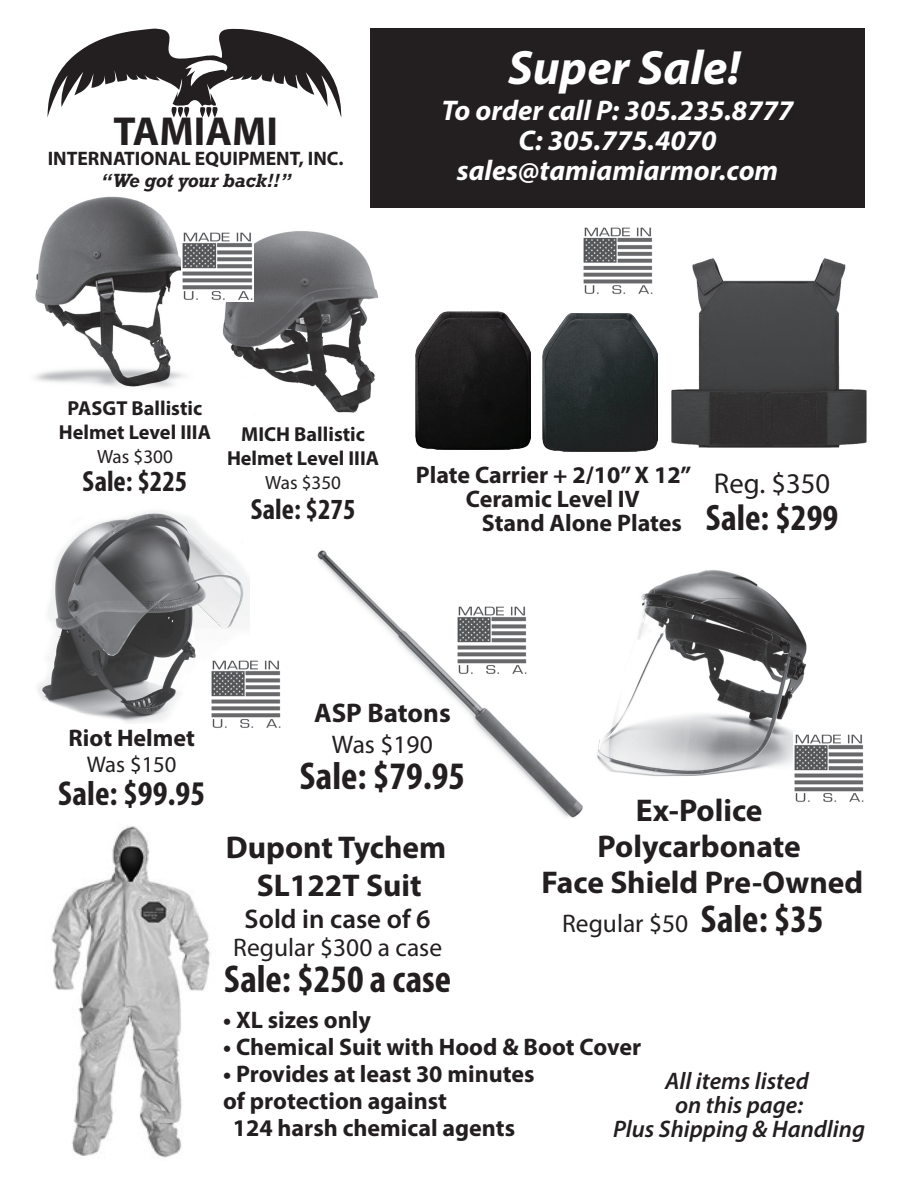
<style>
.page{position:relative;width:918px;height:1188px;background:#fff}
.page>*{position:absolute;margin:0;border:0;box-sizing:border-box;transform-origin:0 0}
.t1{font:italic 700 48.45px "Myriad Pro";color:#fff}
.t2{font:700 40.65px "Myriad Pro";color:#231f20}
.t3{font:700 condensed 39px "Myriad Pro";color:#231f20}
.t4{font:700 condensed 34.8px "Myriad Pro";color:#231f20}
.t5{font:700 31.5px/36px "Myriad Pro";color:#231f20;text-align:center}
.t6{font:700 condensed 29.25px "Myriad Pro";color:#231f20}
.t7{font:28.65px "Myriad Pro";color:#231f20}
.t8{font:italic 700 28.5px/30px "Myriad Pro";color:#fff;text-align:center}
.t9{font:600 27px "Myriad Pro";color:#231f20}
.t10{font:700 27px "Myriad Pro";color:#231f20}
.t11{font:25.5px "Myriad Pro";color:#231f20}
.t12{font:700 24px "Myriad Pro";color:#231f20}
.t13{font:italic 600 24px/24px "Myriad Pro";color:#231f20;text-align:center}
.t14{font:22.65px "Myriad Pro";color:#231f20}
.t15{font:700 20.25px/24.3px "Myriad Pro";color:#231f20;text-align:center}
.t16{font:700 19.5px "Myriad Pro";color:#231f20}
.t17{font:19.2px "Myriad Pro";color:#231f20}
.t18{font:italic 700 18px "Rockwell";letter-spacing:-.02em;color:#231f20}
.s1{font-stretch:condensed;font-size:37.05px}
.s2{font-weight:700;font-stretch:condensed;font-size:39px}
</style>
<div class="page">
<img style="left:317px;top:550px;width:266px;height:268px">
<div style="left:371px;top:29px;width:494px;height:179px;background:#231f20"></div>
<img style="left:671px;top:258px;width:196px;height:190px">
<img style="left:542px;top:313px;width:116px;height:139px">
<img style="left:415px;top:311px;width:116px;height:139px">
<img style="left:35px;top:196px;width:150px;height:192px">
<img style="left:222px;top:231px;width:157px;height:182px">
<img style="left:37px;top:511px;width:212px;height:212px">
<img style="left:51px;top:826px;width:160px;height:332px">
<img style="left:597px;top:570px;width:210px;height:207px">
<img style="left:793px;top:732px;width:71px;height:70px">
<svg style="left:47px;top:28px;width:294px;height:90px"></svg>
<img style="left:210px;top:658px;width:71px;height:70px">
<img style="left:457px;top:605px;width:71px;height:70px">
<img style="left:182px;top:231px;width:71px;height:70px">
<img style="left:583px;top:227px;width:70px;height:67px">
<p class="t2" style="left:113px;top:105px;width:166px">TAMIAMI</p>
<p class="t16" style="left:48px;top:146px;width:297px">INTERNATIONAL EQUIPMENT, INC.</p>
<p class="t18" style="left:101px;top:169px;width:192px">“We got your back!!”</p>
<p class="t1" style="left:508px;top:36px;width:234px">Super Sale!</p>
<p class="t8" style="left:442px;top:94px;width:354px">To order call P: 305.235.8777<br>C: 305.775.4070 sales@tamiamiarmor.com</p>
<p class="t15" style="left:59px;top:395px;width:154px">PASGT Ballistic<br>Helmet Level IIIA</p>
<p class="t6" style="left:83px;top:463px;width:106px">Sale: $225</p>
<p class="t17" style="left:97px;top:444px;width:77px">Was $300</p>
<p class="t15" style="left:227px;top:421px;width:154px">MICH Ballistic<br>Helmet Level IIIA</p>
<p class="t17" style="left:265px;top:470px;width:77px">Was $350</p>
<p class="t6" style="left:251px;top:491px;width:106px">Sale: $275</p>
<p class="t12" style="left:416px;top:459px;width:277px">Plate Carrier + 2/10” X 12”</p>
<p class="t12" style="left:466px;top:483px;width:176px">Ceramic Level IV</p>
<p class="t7" style="left:714px;top:466px;width:118px">Reg. $350</p>
<p class="t12" style="left:482px;top:507px;width:358px">Stand Alone Plates <span class="s1">Sale: $299</span></p>
<p class="t12" style="left:68px;top:722px;width:128px">Riot Helmet</p>
<p class="t4" style="left:58px;top:772px;width:149px">Sale: $99.95</p>
<p class="t14" style="left:87px;top:751px;width:91px">Was $150</p>
<p class="t10" style="left:314px;top:696px;width:138px">ASP Batons</p>
<p class="t3" style="left:300px;top:752px;width:167px">Sale: $79.95</p>
<p class="t11" style="left:332px;top:729px;width:102px">Was $190</p>
<p class="t5" style="left:226px;top:828px;width:222px;line-height:37.8px">Dupont Tychem<br>SL122T Suit</p>
<p class="t9" style="left:245px;top:902px;width:188px">Sold in case of 6</p>
<p class="t11" style="left:233px;top:932px;width:210px">Regular $300 a case</p>
<p class="t3" style="left:224px;top:955px;width:228px">Sale: $250 a case</p>
<p class="t5" style="left:542px;top:791px;width:323px">Ex-Police<br>Polycarbonate<br>Face Shield Pre-Owned</p>
<p class="t11" style="left:562px;top:908px;width:263px">Regular $50 <span class="s2">Sale: $35</span></p>
<p class="t12" style="left:223px;top:1004px;width:149px">• XL sizes only</p>
<p class="t12" style="left:223px;top:1031px;width:420px">• Chemical Suit with Hood &amp; Boot Cover</p>
<p class="t12" style="left:223px;top:1058px;width:313px">• Provides at least 30 minutes</p>
<p class="t12" style="left:223px;top:1085px;width:225px">of protection against</p>
<p class="t12" style="left:233px;top:1112px;width:284px">124 harsh chemical agents</p>
<p class="t13" style="left:613px;top:1068px;width:253px">All items listed<br>on this page:<br>Plus Shipping &amp; Handling</p>
</div>
